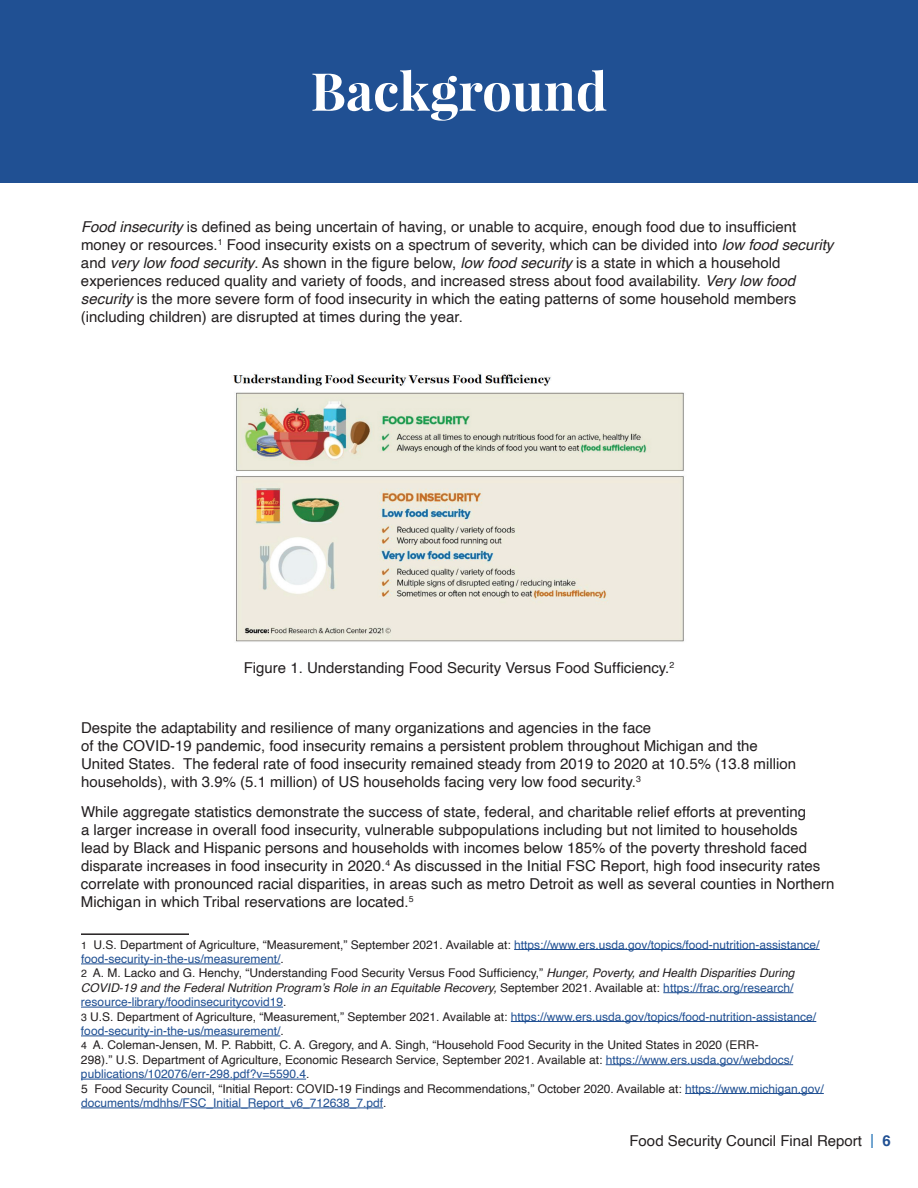
<style>
.page{position:relative;width:918px;height:1188px;background:#fff}
.page>*{position:absolute;margin:0;border:0;box-sizing:border-box;transform-origin:0 0}
.t1{font:700 52.5px "Playfair Display";color:#fff}
.t2{font:15px/18px "Helvetica";color:#231f20}
.t3{font:12px/14.4px "Helvetica";color:#231f20}
.s1{font-style:italic}
.s2{font-size:10.5px}
.s3{color:#205093}
.s4{font-size:19.5px;color:#2574b7}
.s5{font-weight:700;color:#205093}
</style>
<div class="page">
<div style="left:0;top:0;width:918px;height:182px;background:#205093"></div>
<img style="left:233px;top:373px;width:451px;height:269px">
<hr style="left:81px;top:933px;width:108px;height:2px;background:#231f20">
<hr style="left:514px;top:949px;width:306px;height:1px;background:#205093">
<hr style="left:81px;top:964px;width:199px;height:1px;background:#205093">
<hr style="left:663px;top:992px;width:130px;height:1px;background:#205093">
<hr style="left:81px;top:1007px;width:202px;height:1px;background:#205093">
<hr style="left:511px;top:1021px;width:305px;height:1px;background:#205093">
<hr style="left:81px;top:1036px;width:199px;height:1px;background:#205093">
<hr style="left:606px;top:1064px;width:187px;height:1px;background:#205093">
<hr style="left:81px;top:1079px;width:225px;height:1px;background:#205093">
<hr style="left:685px;top:1093px;width:139px;height:1px;background:#205093">
<hr style="left:81px;top:1108px;width:302px;height:1px;background:#205093">
<h1 class="t1" style="left:311px;top:58px;width:298px">Background</h1>
<p class="t2" style="left:81px;top:218px;width:754px"><span class="s1">Food insecurity</span> is defined as being uncertain of having, or unable to acquire, enough food due to insufficient money or resources.<sup>1</sup> Food insecurity exists on a spectrum of severity, which can be divided into <span class="s1">low food security </span>and <span class="s1">very low food security</span>. As shown in the figure below, <span class="s1">low food security</span> is a state in which a household experiences reduced quality and variety of foods, and increased stress about food availability. <span class="s1">Very low food security</span> is the more severe form of food insecurity in which the eating patterns of some household members (including children) are disrupted at times during the year.</p>
<p class="t2" style="left:244px;top:659px;width:432px">Figure 1. Understanding Food Security Versus Food Sufficiency.<sup>2</sup></p>
<p class="t2" style="left:81px;top:719px;width:717px">Despite the adaptability and resilience of many organizations and agencies in the face<br>of the COVID-19 pandemic, food insecurity remains a persistent problem throughout Michigan and the United States. The federal rate of food insecurity remained steady from 2019 to 2020 at 10.5% (13.8 million households), with 3.9% (5.1 million) of US households facing very low food security.<sup>3</sup></p>
<p class="t2" style="left:81px;top:803px;width:755px">While aggregate statistics demonstrate the success of state, federal, and charitable relief efforts at preventing<br>a larger increase in overall food insecurity, vulnerable subpopulations including but not limited to households<br>lead by Black and Hispanic persons and households with incomes below 185% of the poverty threshold faced disparate increases in food insecurity in 2020.<sup>4</sup> As discussed in the Initial FSC Report, high food insecurity rates correlate with pronounced racial disparities, in areas such as metro Detroit as well as several counties in Northern Michigan in which Tribal reservations are located.<sup>5</sup></p>
<p class="t3" style="left:81px;top:938px;width:744px"><span class="s2">1</span> U.S. Department of Agriculture, “Measurement,” September 2021. Available at: <span class="s3">https://www.ers.usda.gov/topics/food-nutrition-assistance/ food-security-in-the-us/measurement/</span>.<br><span class="s2">2</span> A. M. Lacko and G. Henchy, “Understanding Food Security Versus Food Sufficiency,” <span class="s1">Hunger, Poverty, and Health Disparities During COVID-19 and the Federal Nutrition Program’s Role in an Equitable Recovery,</span> September 2021. Available at: <span class="s3">https://frac.org/research/ resource-library/foodinsecuritycovid19</span>.<br><span class="s2">3</span> U.S. Department of Agriculture, “Measurement,” September 2021. Available at: <span class="s3">https://www.ers.usda.gov/topics/food-nutrition-assistance/ food-security-in-the-us/measurement/</span>.<br><span class="s2">4</span> A. Coleman-Jensen, M. P. Rabbitt, C. A. Gregory, and A. Singh, “Household Food Security in the United States in 2020 (ERR-<br>298).” U.S. Department of Agriculture, Economic Research Service, September 2021. Available at: <span class="s3">https://www.ers.usda.gov/webdocs/ publications/102076/err-298.pdf?v=5590.4</span>.<br>5 Food Security Council, “Initial Report: COVID-19 Findings and Recommendations,” October 2020. Available at: <span class="s3">https://www.michigan.gov/ documents/mdhhs/FSC_Initial_Report_v6_712638_7.pdf</span>.</p>
<p class="t2" style="left:629px;top:1132px;width:263px">Food Security Council Final Report <span class="s4">|</span> <span class="s5">6</span></p>
</div>
